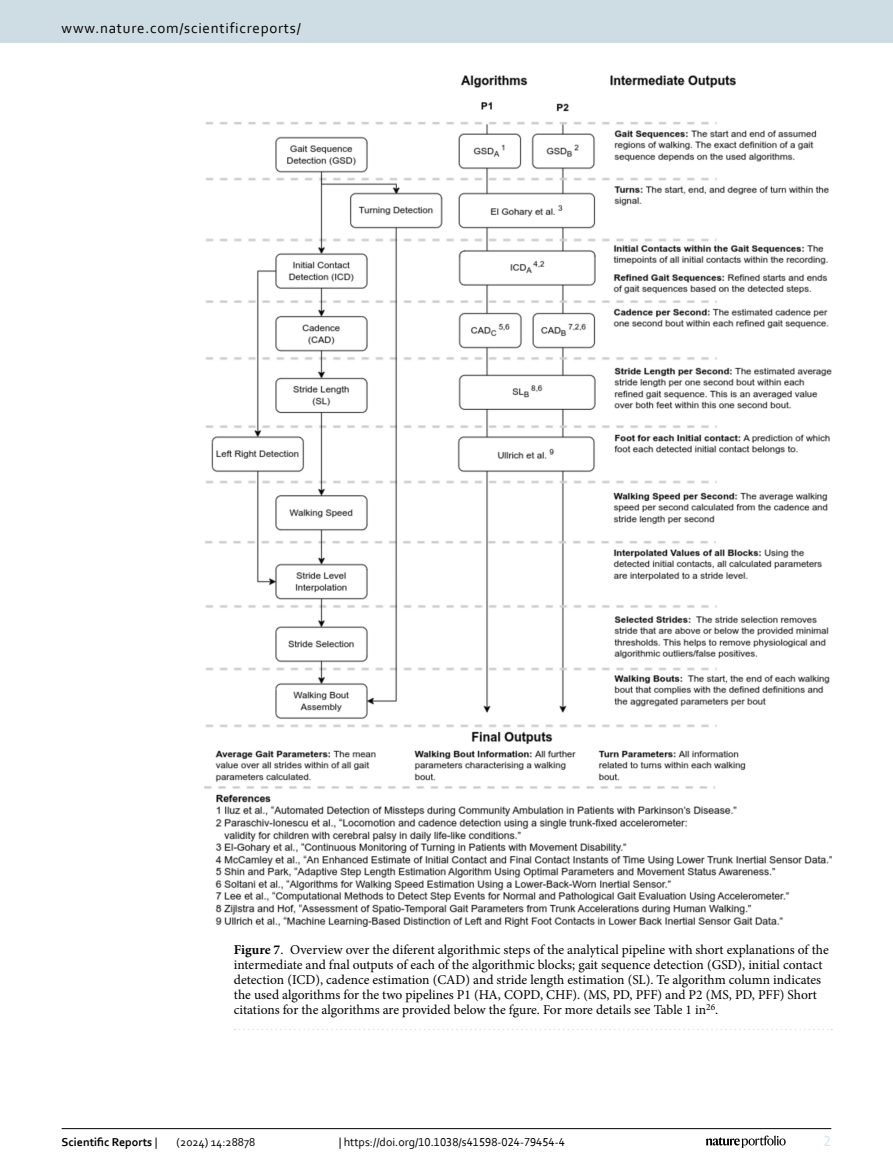
<style>
.page{position:relative;width:893px;height:1174px;background:#fff}
.page>*{position:absolute;margin:0;border:0;box-sizing:border-box;transform-origin:0 0}
.t1{font:15px "Corbel";letter-spacing:.05em;color:#000}
.t2{font:15px "Corbel";color:#d9e4eb}
.Figure_Caption{font:13.5px/15px "Minion Pro";color:#000}
.t3{font:12px "Corbel";color:#000}
.t4{font:700 12px "Corbel";color:#000}
.s1{font-weight:700}
.s2{font-weight:400}
</style>
<div class="page">
<img style="left:205px;top:76px;width:626px;height:850px">
<svg style="left:235px;top:1029px;width:597px;height:1px"></svg>
<hr style="left:62px;top:1128px;width:769px;height:1px;background:#000">
<svg style="left:706px;top:1135px;width:80px;height:12px"></svg>
<div style="left:0;top:0;width:893px;height:43px;background:#cedde4"></div>
<p class="t1" style="left:62px;top:18px;width:241px">www.nature.com/scientificreports/</p>
<p class="Figure_Caption" style="left:234px;top:942px;width:596px"><span class="s1">Figure 7</span>. Overview over the diferent algorithmic steps of the analytical pipeline with short explanations of the intermediate and fnal outputs of each of the algorithmic blocks; gait sequence detection (GSD), initial contact detection (ICD), cadence estimation (CAD) and stride length estimation (SL). Te algorithm column indicates the used algorithms for the two pipelines P1 (HA, COPD, CHF). (MS, PD, PFF) and P2 (MS, PD, PFF) Short citations for the algorithms are provided below the fgure. For more details see Table 1 in<sup>26</sup>.</p>
<p class="t4" style="left:62px;top:1134px;width:97px">Scientific Reports <span class="s2">|</span></p>
<p class="t3" style="left:177px;top:1134px;width:80px">(2024) 14:28878</p>
<p class="t3" style="left:339px;top:1134px;width:228px">| https://doi.org/10.1038/s41598-024-79454-4</p>
<p class="t2" style="left:824px;top:1132px;width:9px">2</p>
</div>
